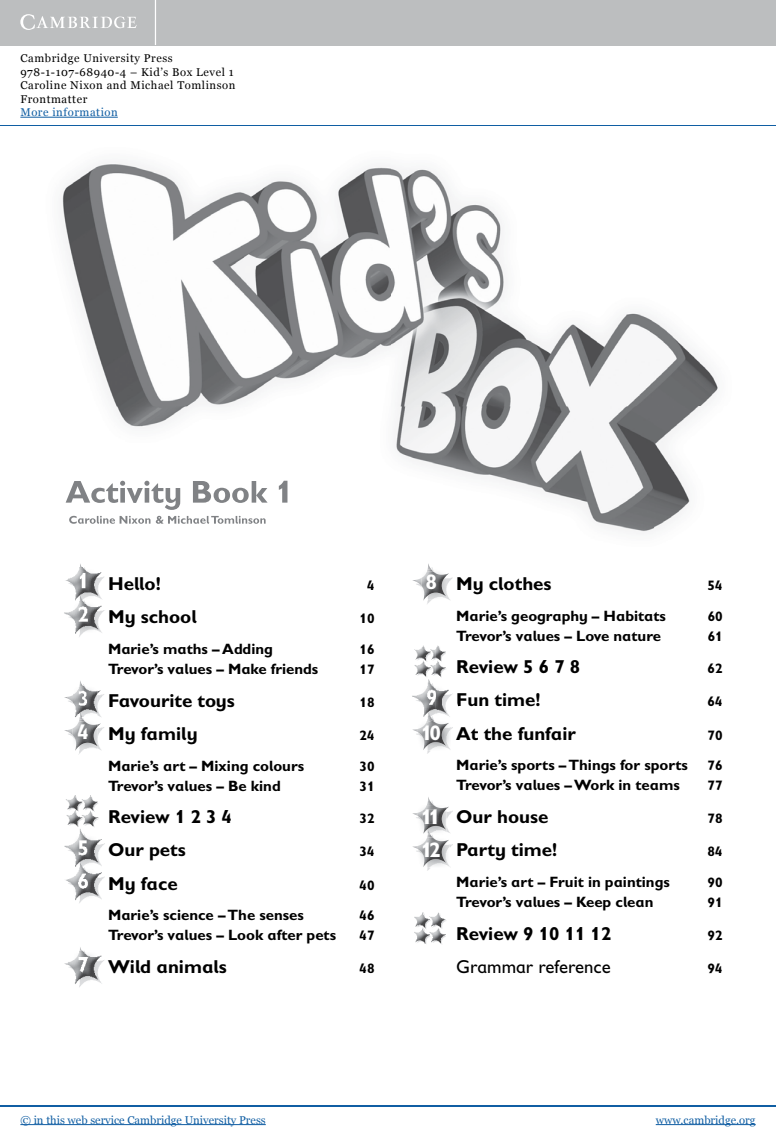
<style>
.page{position:relative;width:776px;height:1144px;background:#fff}
.page>*{position:absolute;margin:0;border:0;box-sizing:border-box;transform-origin:0 0}
.t1{font:700 21.12px/33.1px "Gill Sans Infant Std";color:#fff}
.t2{font:700 18.75px "Gill Sans Infant Std";color:#000}
.t3{font:18.75px "Gill Sans Infant Std";color:#000}
.t4{font:700 15px "Gill Sans Infant Std";color:#000}
.t5{font:700 13.75px "Gill Sans Infant Std";color:#000}
.t6{font:11.25px/13.4px "Georgia";letter-spacing:.05em;color:#000}
.t7{font:11.25px "Georgia";color:#105ea3}
.t8{font:11.25px "Georgia";letter-spacing:.05em;color:#105ea3}
</style>
<div class="page">
<div style="left:0;top:0;width:776px;height:45px;background:#bcbebf"></div>
<hr style="left:155px;top:0;width:1px;height:45px;background:#fff">
<svg style="left:20px;top:14px;width:117px;height:16px"></svg>
<hr style="left:20px;top:117px;width:98px;height:1px;background:#105ea3">
<hr style="left:0;top:125px;width:776px;height:1px;background:#105ea3">
<hr style="left:0;top:1104px;width:776px;height:1px;background:#105ea3">
<hr style="left:20px;top:1124px;width:246px;height:1px;background:#105ea3">
<hr style="left:656px;top:1124px;width:100px;height:1px;background:#105ea3">
<img style="left:68px;top:683px;width:33px;height:34px">
<img style="left:75px;top:727px;width:29px;height:27px">
<img style="left:68px;top:723px;width:33px;height:27px">
<img style="left:73px;top:731px;width:24px;height:17px">
<svg style="left:83px;top:740px;width:21px;height:1px"></svg>
<svg style="left:64px;top:716px;width:33px;height:15px"></svg>
<img style="left:423px;top:577px;width:30px;height:27px">
<img style="left:416px;top:573px;width:33px;height:27px">
<img style="left:421px;top:571px;width:25px;height:28px">
<img style="left:416px;top:727px;width:37px;height:26px">
<svg style="left:412px;top:728px;width:6px;height:4px"></svg>
<img style="left:446px;top:723px;width:3px;height:22px">
<img style="left:418px;top:723px;width:28px;height:27px">
<img style="left:416px;top:811px;width:37px;height:18px">
<img style="left:416px;top:800px;width:33px;height:15px">
<img style="left:418px;top:805px;width:29px;height:24px">
<img style="left:423px;top:805px;width:23px;height:24px">
<img style="left:423px;top:809px;width:14px;height:14px">
<img style="left:416px;top:844px;width:37px;height:26px">
<img style="left:445px;top:849px;width:4px;height:13px">
<img style="left:418px;top:849px;width:27px;height:17px">
<svg style="left:412px;top:829px;width:38px;height:20px"></svg>
<img style="left:62px;top:163px;width:656px;height:408px">
<img style="left:69px;top:515px;width:197px;height:8px">
<img style="left:66px;top:480px;width:221px;height:30px">
<svg style="left:427px;top:563px;width:6px;height:8px"></svg>
<img style="left:68px;top:950px;width:36px;height:37px">
<img style="left:414px;top:912px;width:32px;height:32px">
<img style="left:64px;top:795px;width:41px;height:108px">
<img style="left:74px;top:686px;width:30px;height:30px">
<img style="left:412px;top:645px;width:24px;height:80px">
<img style="left:436px;top:645px;width:23px;height:72px">
<img style="left:62px;top:563px;width:50px;height:74px">
<p class="t6" style="left:20px;top:52px;width:217px">Cambridge University Press<br>978-1-107-68940-4 – Kid’s Box Level 1<br>Caroline Nixon and Michael Tomlinson<br>Frontmatter</p>
<p class="t8" style="left:20px;top:105px;width:99px">More information</p>
<h1 class="t1" style="left:77px;top:714px;width:13px">4</h1>
<p class="t2" style="left:108px;top:572px;width:54px">Hello!</p>
<p class="t5" style="left:367px;top:577px;width:9px">4</p>
<p class="t2" style="left:108px;top:605px;width:90px">My school</p>
<p class="t5" style="left:360px;top:610px;width:17px">10</p>
<p class="t4" style="left:108px;top:639px;width:166px">Marie’s maths – Adding</p>
<p class="t5" style="left:360px;top:641px;width:17px">16</p>
<p class="t4" style="left:108px;top:659px;width:212px">Trevor’s values – Make friends</p>
<p class="t5" style="left:360px;top:661px;width:17px">17</p>
<p class="t2" style="left:108px;top:689px;width:128px">Favourite toys</p>
<p class="t5" style="left:360px;top:694px;width:17px">18</p>
<p class="t2" style="left:108px;top:722px;width:91px">My family</p>
<p class="t5" style="left:360px;top:727px;width:17px">24</p>
<p class="t4" style="left:108px;top:756px;width:198px">Marie’s art – Mixing colours</p>
<p class="t5" style="left:360px;top:757px;width:17px">30</p>
<p class="t4" style="left:108px;top:776px;width:174px">Trevor’s values – Be kind</p>
<p class="t5" style="left:360px;top:777px;width:17px">31</p>
<p class="t2" style="left:108px;top:805px;width:126px">Review 1 2 3 4</p>
<p class="t5" style="left:360px;top:810px;width:17px">32</p>
<p class="t2" style="left:108px;top:838px;width:79px">Our pets</p>
<p class="t5" style="left:360px;top:843px;width:17px">34</p>
<p class="t2" style="left:108px;top:872px;width:71px">My face</p>
<p class="t5" style="left:360px;top:876px;width:17px">40</p>
<p class="t4" style="left:108px;top:906px;width:197px">Marie’s science – The senses</p>
<p class="t5" style="left:360px;top:907px;width:17px">46</p>
<p class="t4" style="left:108px;top:926px;width:230px">Trevor’s values – Look after pets</p>
<p class="t5" style="left:360px;top:927px;width:17px">47</p>
<p class="t2" style="left:108px;top:955px;width:120px">Wild animals</p>
<p class="t5" style="left:360px;top:960px;width:17px">48</p>
<h1 class="t1" style="left:425px;top:564px;width:13px">8</h1>
<h1 class="t1" style="left:421px;top:716px;width:22px">10</h1>
<h1 class="t1" style="left:421px;top:799px;width:22px">11<br>12</h1>
<p class="t2" style="left:456px;top:572px;width:97px">My clothes</p>
<p class="t5" style="left:708px;top:577px;width:17px">54</p>
<p class="t4" style="left:456px;top:606px;width:211px">Marie’s geography – Habitats</p>
<p class="t5" style="left:708px;top:607px;width:17px">60</p>
<p class="t4" style="left:456px;top:626px;width:206px">Trevor’s values – Love nature</p>
<p class="t5" style="left:708px;top:627px;width:17px">61</p>
<p class="t2" style="left:456px;top:655px;width:126px">Review 5 6 7 8</p>
<p class="t5" style="left:708px;top:660px;width:17px">62</p>
<p class="t2" style="left:456px;top:688px;width:86px">Fun time!</p>
<p class="t5" style="left:708px;top:693px;width:17px">64</p>
<p class="t2" style="left:456px;top:722px;width:121px">At the funfair</p>
<p class="t5" style="left:708px;top:726px;width:17px">70</p>
<p class="t4" style="left:456px;top:756px;width:233px">Marie’s sports – Things for sports</p>
<p class="t5" style="left:708px;top:757px;width:17px">76</p>
<p class="t4" style="left:456px;top:776px;width:225px">Trevor’s values – Work in teams</p>
<p class="t5" style="left:708px;top:777px;width:17px">77</p>
<p class="t2" style="left:456px;top:805px;width:94px">Our house</p>
<p class="t5" style="left:708px;top:810px;width:17px">78</p>
<p class="t2" style="left:456px;top:838px;width:103px">Party time!</p>
<p class="t5" style="left:708px;top:843px;width:17px">84</p>
<p class="t4" style="left:456px;top:873px;width:215px">Marie’s art – Fruit in paintings</p>
<p class="t5" style="left:708px;top:874px;width:17px">90</p>
<p class="t4" style="left:456px;top:893px;width:199px">Trevor’s values – Keep clean</p>
<p class="t5" style="left:708px;top:894px;width:17px">91</p>
<p class="t2" style="left:456px;top:922px;width:157px">Review 9 10 11 12</p>
<p class="t5" style="left:708px;top:927px;width:17px">92</p>
<p class="t3" style="left:456px;top:955px;width:156px">Grammar reference</p>
<p class="t5" style="left:708px;top:959px;width:17px">94</p>
<p class="t7" style="left:20px;top:1112px;width:247px">© in this web service Cambridge University Press</p>
<p class="t7" style="left:656px;top:1112px;width:101px">www.cambridge.org</p>
</div>
